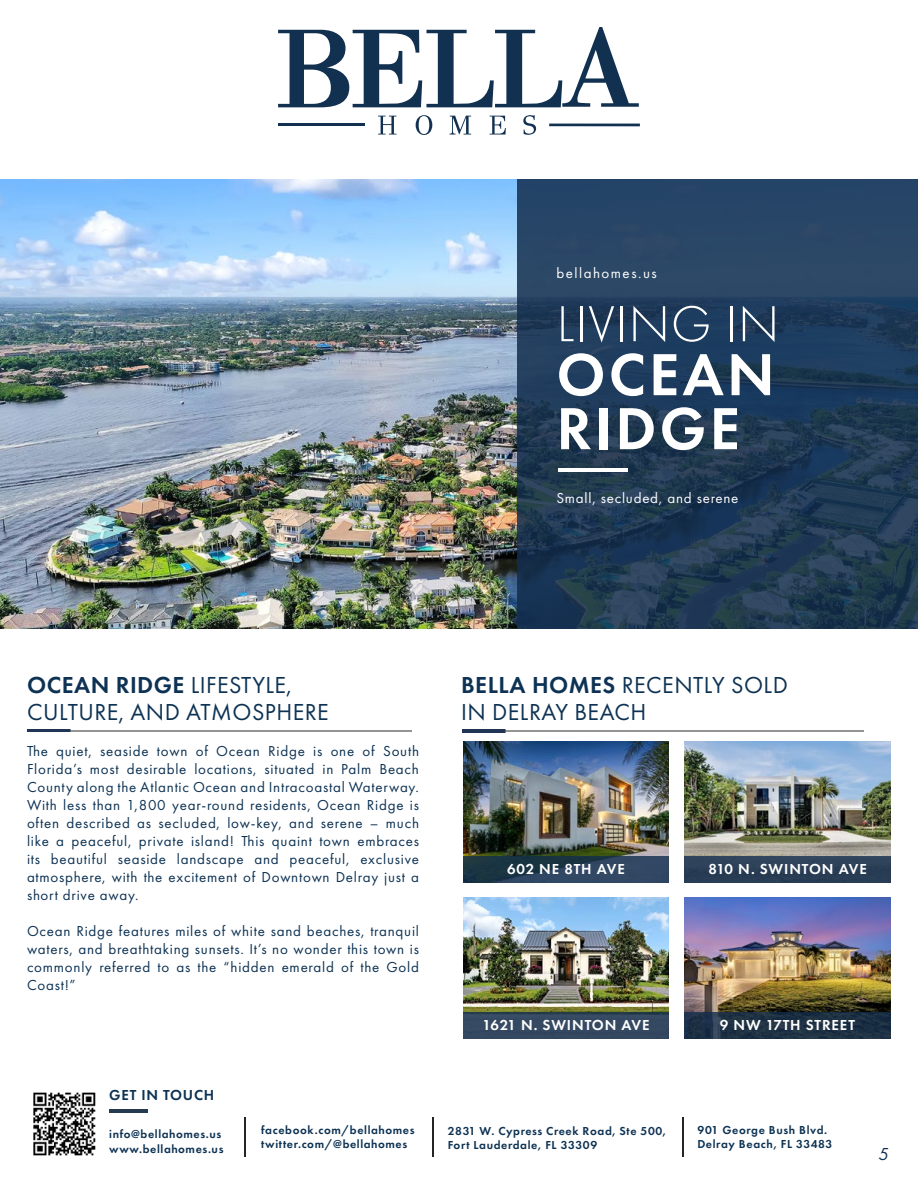
<style>
.page{position:relative;width:918px;height:1188px;background:#fff}
.page>*{position:absolute;margin:0;border:0;box-sizing:border-box;transform-origin:0 0}
.t1{font:600 61.5px/54px "Futura PT";letter-spacing:.05em;color:#fff}
.t2{font:300 52.5px "Futura PT";letter-spacing:.02em;color:#fff}
.t3{font:24px/27px "Futura PT";letter-spacing:.02em;color:#0d3253}
.t4{font:italic 18px "Futura PT";color:#0d3253}
.t5{font:15px/18px "Futura PT";letter-spacing:.05em;color:#0d3253;text-align:justify}
.t6{font:600 15px "Futura PT";letter-spacing:.06em;color:#fff}
.t7{font:15px "Futura PT";letter-spacing:.05em;color:#fff}
.t8{font:15px "Futura PT";letter-spacing:.1em;color:#fff}
.t9{font:600 15px "Futura PT";letter-spacing:.05em;color:#0d3253}
.t10{font:600 12px/14.4px "Futura PT";letter-spacing:.05em;color:#0d3253}
.s1{font-weight:600}
</style>
<div class="page">
<img style="left:33px;top:1092px;width:63px;height:64px">
<img style="left:0;top:180px;width:518px;height:448px">
<img style="left:518px;top:180px;width:400px;height:448px">
<img style="left:558px;top:469px;width:69px;height:3px">
<img style="left:27px;top:730px;width:384px;height:1px">
<img style="left:462px;top:730px;width:402px;height:3px">
<img style="left:463px;top:742px;width:206px;height:114px">
<img style="left:463px;top:897px;width:206px;height:115px">
<img style="left:685px;top:742px;width:206px;height:114px">
<img style="left:685px;top:897px;width:206px;height:115px">
<img style="left:463px;top:856px;width:206px;height:27px">
<img style="left:463px;top:1012px;width:206px;height:27px">
<div style="left:685px;top:856px;width:206px;height:27px;background:#2b3f57"></div>
<img style="left:685px;top:1012px;width:206px;height:27px">
<svg style="left:378px;top:116px;width:18px;height:19px"></svg>
<svg style="left:416px;top:115px;width:16px;height:20px"></svg>
<svg style="left:450px;top:116px;width:21px;height:19px"></svg>
<svg style="left:490px;top:116px;width:16px;height:19px"></svg>
<svg style="left:523px;top:115px;width:13px;height:20px"></svg>
<svg style="left:278px;top:27px;width:361px;height:80px"></svg>
<hr style="left:278px;top:124px;width:87px;height:2px;background:#123151">
<hr style="left:549px;top:124px;width:91px;height:2px;background:#123151">
<img style="left:109px;top:1109px;width:38px;height:4px">
<img style="left:245px;top:1118px;width:1px;height:39px">
<img style="left:433px;top:1118px;width:1px;height:39px">
<img style="left:682px;top:1118px;width:1px;height:39px">
<p class="t8" style="left:556px;top:264px;width:102px">bellahomes.us</p>
<h2 class="t2" style="left:557px;top:294px;width:224px">LIVING IN</h2>
<h1 class="t1" style="left:556px;top:347px;width:220px">OCEAN<br>RIDGE</h1>
<p class="t7" style="left:556px;top:489px;width:184px">Small, secluded, and serene</p>
<h3 class="t3" style="left:27px;top:672px;width:303px"><span class="s1">OCEAN RIDGE</span> LIFESTYLE,<br>CULTURE, AND ATMOSPHERE</h3>
<p class="t5" style="left:27px;top:742px;width:394px">The quiet, seaside town of Ocean Ridge is one of South Florida’s most desirable locations, situated in Palm Beach County along the Atlantic Ocean and Intracoastal Waterway.<br>With less than 1,800 year-round residents, Ocean Ridge is often described as secluded, low-key, and serene – much like a peaceful, private island! This quaint town embraces its beautiful seaside landscape and peaceful, exclusive atmosphere, with the excitement of Downtown Delray just a short drive away.</p>
<p class="t5" style="left:27px;top:922px;width:394px">Ocean Ridge features miles of white sand beaches, tranquil waters, and breathtaking sunsets. It’s no wonder this town is commonly referred to as the “hidden emerald of the Gold Coast!”</p>
<h3 class="t3" style="left:461px;top:672px;width:328px"><span class="s1">BELLA HOMES</span> RECENTLY SOLD<br>IN DELRAY BEACH</h3>
<p class="t6" style="left:507px;top:859px;width:119px">602 NE 8TH AVE</p>
<p class="t6" style="left:483px;top:1016px;width:168px">1621 N. SWINTON AVE</p>
<p class="t6" style="left:708px;top:859px;width:160px">810 N. SWINTON AVE</p>
<p class="t6" style="left:720px;top:1016px;width:137px">9 NW 17TH STREET</p>
<p class="t9" style="left:109px;top:1086px;width:106px">GET IN TOUCH</p>
<p class="t10" style="left:109px;top:1127px;width:116px">info@bellahomes.us www.bellahomes.us</p>
<p class="t10" style="left:261px;top:1123px;width:155px">facebook.com/bellahomes twitter.com/@bellahomes</p>
<p class="t10" style="left:448px;top:1123px;width:220px">2831 W. Cypress Creek Road, Ste 500,<br>Fort Lauderdale, FL 33309</p>
<p class="t10" style="left:697px;top:1123px;width:136px">901 George Bush Blvd.<br>Delray Beach, FL 33483</p>
<p class="t4" style="left:878px;top:1143px;width:12px">5</p>
</div>
